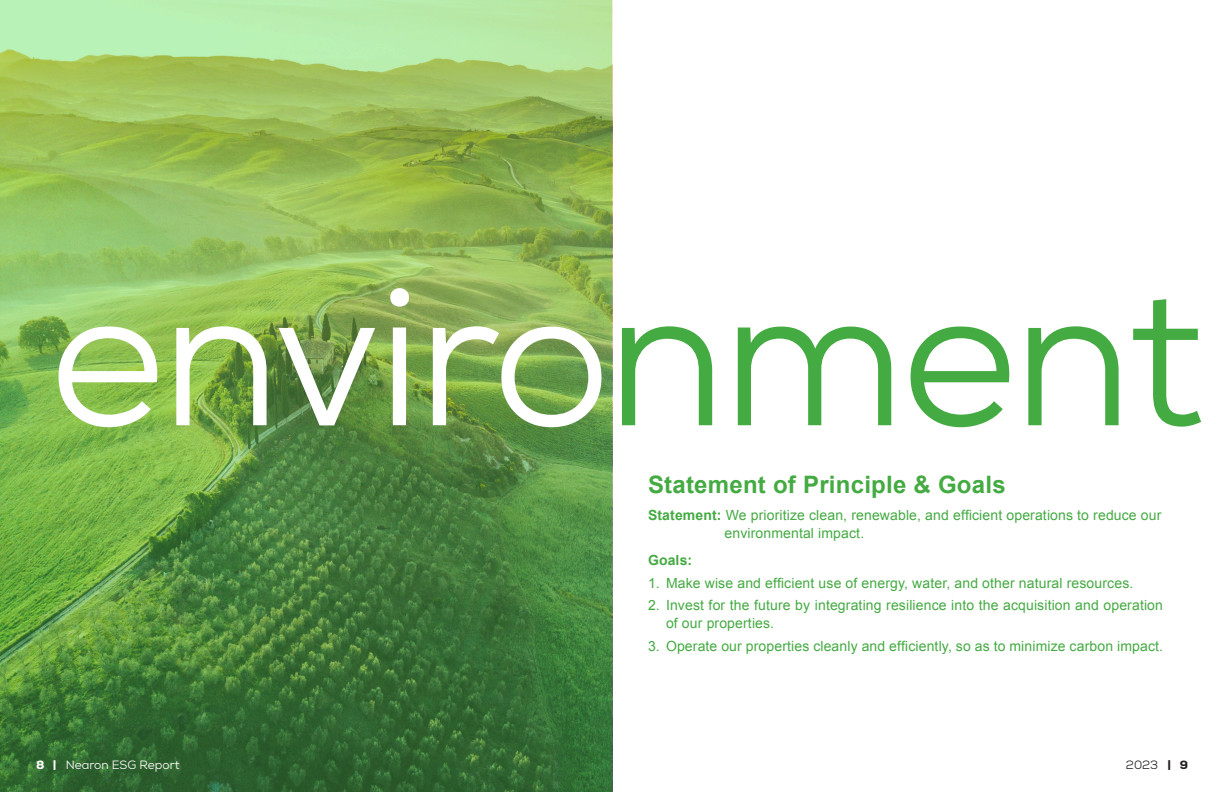
<style>
.page{position:relative;width:1224px;height:792px;background:#fff}
.page>*{position:absolute;margin:0;border:0;box-sizing:border-box;transform-origin:0 0}
.Section_Header{font:197px "Nexa";letter-spacing:-.02em;color:#fff}
.Medium_Header{font:700 24px "Arial";letter-spacing:.01em;color:#44aa42}
.t1{font:14px/18px "Arial";letter-spacing:.01em;color:#44aa42}
.t2{font:700 14px "Arial";letter-spacing:.01em;color:#44aa42}
.t3{font:12px "Nexa";color:#fff}
.t4{font:12px "Nexa";color:#231f20}
.s1{color:#44aa42}
.s2{font-weight:700}
.s3{font-weight:800}
</style>
<div class="page">
<img style="left:0;top:0;width:612px;height:792px">
<p class="Section_Header" style="left:50px;top:232px;width:1156px">enviro<span class="s1">nment</span></p>
<p class="Medium_Header" style="left:648px;top:469px;width:359px">Statement of Principle &amp; Goals</p>
<p class="t1" style="left:648px;top:507px;width:515px"><span class="s2">Statement:</span> We prioritize clean, renewable, and efficient operations to reduce our</p>
<p class="t1" style="left:724px;top:525px;width:141px">environmental impact.</p>
<p class="t2" style="left:648px;top:551px;width:46px">Goals:</p>
<p class="t1" style="left:648px;top:574px;width:487px">1. Make wise and efficient use of energy, water, and other natural resources.</p>
<p class="t1" style="left:666px;top:597px;width:499px;text-indent:-18px">2. Invest for the future by integrating resilience into the acquisition and operation of our properties.</p>
<p class="t1" style="left:648px;top:637px;width:517px">3. Operate our properties cleanly and efficiently, so as to minimize carbon impact.</p>
<p class="t3" style="left:36px;top:757px;width:145px"><span class="s3">8 |</span> Nearon ESG Report</p>
<p class="t4" style="left:1126px;top:757px;width:64px">2023 <span class="s3">| 9</span></p>
</div>
